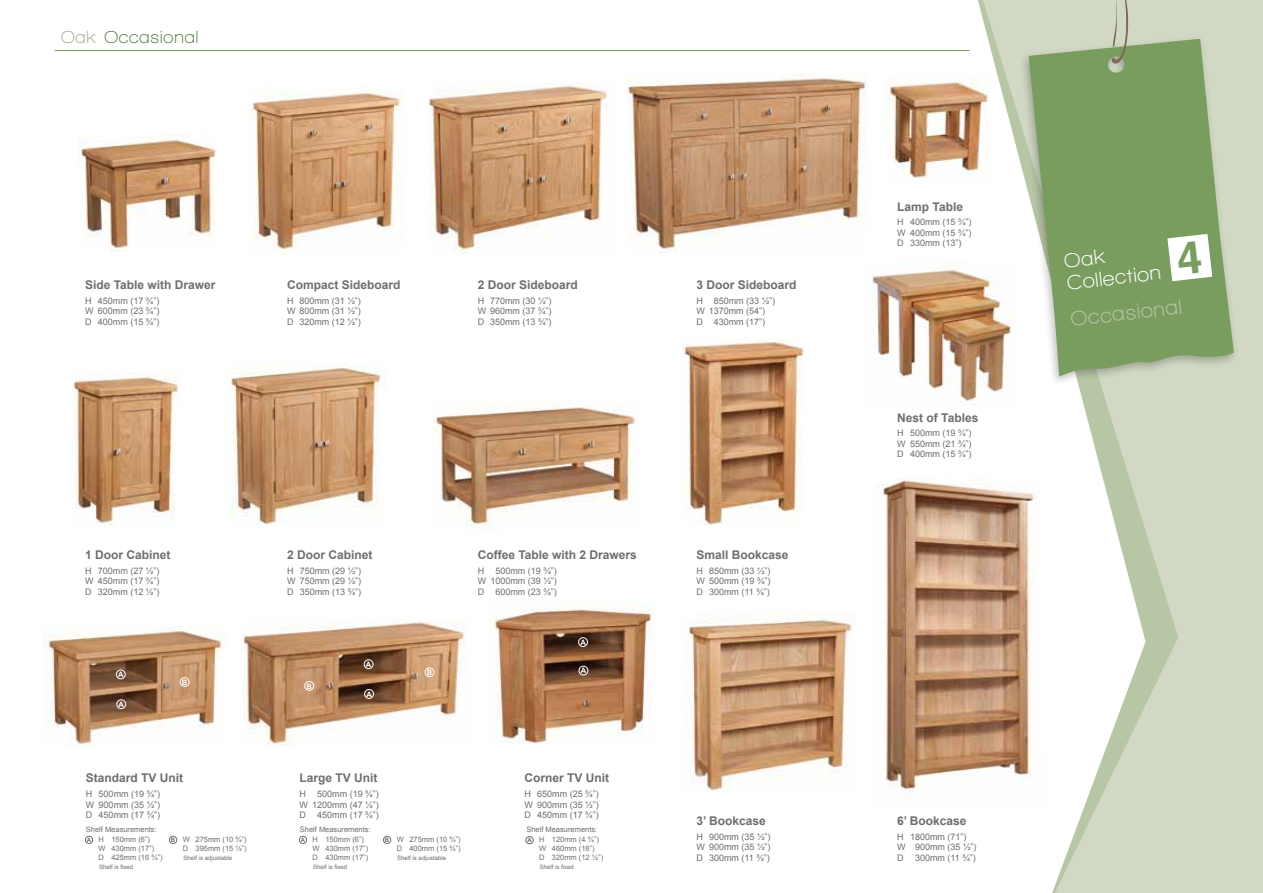
<style>
.page{position:relative;width:1263px;height:893px;background:#fff}
.page>*{position:absolute;margin:0;border:0;box-sizing:border-box;transform-origin:0 0}
.t1{font:700 21.3px "Walkway";color:#b7c6a4}
.t2{font:700 21px/22.4px "Walkway";color:#fff}
.t3{font:700 18px "Walkway";letter-spacing:.05em;color:#62844e}
.t4{font:700 12px "Arial";color:#6d6e71}
.t5{font:9px/10.5px "Arial";color:#6d6e71;text-align:justify}
.t6{font:7.5px/9px "Arial";color:#6d6e71}
.t7{font:700 7.5px "Arial";color:#fff}
.t8{font:6px "Arial";color:#6d6e71}
.s1{color:#a6b496}
.s2{font-family:"Helvetica";font-size:45.15px;color:#789d5f}
.s3{font-weight:700;font-size:6px}
</style>
<div class="page">
<hr style="left:55px;top:50px;width:914px;height:1px;background:#789d5f">
<svg style="left:983px;top:0;width:280px;height:893px;fill:#d1d9c4"></svg>
<img style="left:78px;top:135px;width:138px;height:116px">
<img style="left:248px;top:90px;width:155px;height:163px">
<img style="left:429px;top:83px;width:179px;height:170px">
<img style="left:627px;top:74px;width:240px;height:179px">
<img style="left:683px;top:612px;width:171px;height:180px">
<img style="left:882px;top:477px;width:166px;height:333px">
<img style="left:72px;top:373px;width:107px;height:152px">
<img style="left:228px;top:364px;width:153px;height:161px">
<img style="left:434px;top:407px;width:203px;height:123px">
<img style="left:682px;top:339px;width:121px;height:186px">
<img style="left:44px;top:627px;width:182px;height:119px">
<img style="left:492px;top:606px;width:161px;height:137px">
<img style="left:872px;top:260px;width:144px;height:146px">
<img style="left:887px;top:77px;width:106px;height:107px">
<div style="left:1018px;top:35px;width:221px;height:352px;background:#000;opacity:.25"></div>
<svg style="left:1029px;top:39px;width:205px;height:338px;background:#8caa76"></svg>
<svg style="left:1112px;top:0;width:16px;height:63px"></svg>
<div style="left:117px;top:699px;width:9px;height:10px;border:1px solid #fff;border-radius:50%"></div>
<div style="left:116px;top:670px;width:9px;height:9px;border:1px solid #fff;border-radius:50%"></div>
<div style="left:85px;top:836px;width:8px;height:8px;border:1px solid #6d6e71;border-radius:50%"></div>
<div style="left:169px;top:836px;width:8px;height:8px;border:1px solid #6d6e71;border-radius:50%"></div>
<div style="left:180px;top:677px;width:9px;height:10px;border:1px solid #fff;border-radius:50%"></div>
<div style="left:299px;top:836px;width:8px;height:8px;border:1px solid #6d6e71;border-radius:50%"></div>
<div style="left:383px;top:836px;width:8px;height:8px;border:1px solid #6d6e71;border-radius:50%"></div>
<img style="left:242px;top:619px;width:223px;height:128px">
<div style="left:364px;top:689px;width:10px;height:10px;border:1px solid #fff;border-radius:50%"></div>
<div style="left:364px;top:659px;width:9px;height:10px;border:1px solid #fff;border-radius:50%"></div>
<div style="left:304px;top:681px;width:10px;height:10px;border:1px solid #fff;border-radius:50%"></div>
<div style="left:425px;top:668px;width:9px;height:9px;border:1px solid #fff;border-radius:50%"></div>
<div style="left:526px;top:836px;width:7px;height:8px;border:1px solid #6d6e71;border-radius:50%"></div>
<div style="left:579px;top:666px;width:9px;height:9px;border:1px solid #fff;border-radius:50%"></div>
<div style="left:578px;top:637px;width:10px;height:10px;border:1px solid #fff;border-radius:50%"></div>
<svg style="left:1167px;top:234px;width:45px;height:47px"></svg>
<h3 class="t3" style="left:61px;top:28px;width:139px"><span class="s1">Oak</span> Occasional</h3>
<h3 class="t4" style="left:85px;top:277px;width:132px">Side Table with Drawer</h3>
<p class="t5" style="left:85px;top:296px;width:76px">H 450mm (17 ¾”)<br>W 600mm (23 ¾”)<br>D 400mm (15 ¾”)</p>
<h3 class="t4" style="left:287px;top:277px;width:115px">Compact Sideboard</h3>
<p class="t5" style="left:287px;top:295px;width:75px">H 800mm (31 ½”)<br>W 800mm (31 ½”)<br>D 320mm (12 ½”)</p>
<h3 class="t4" style="left:478px;top:277px;width:102px">2 Door Sideboard</h3>
<p class="t5" style="left:478px;top:295px;width:75px">H 770mm (30 ¼”)<br>W 960mm (37 ¾”)<br>D 350mm (13 ¾”)</p>
<h3 class="t4" style="left:696px;top:277px;width:102px">3 Door Sideboard</h3>
<p class="t5" style="left:696px;top:295px;width:80px;text-align:left">H 850mm (33 ½”)<br>W 1370mm (54”)<br>D 430mm (17”)</p>
<h3 class="t4" style="left:897px;top:198px;width:67px">Lamp Table</h3>
<p class="t5" style="left:897px;top:217px;width:76px">H 400mm (15 ¾”)<br>W 400mm (15 ¾”)<br>D 330mm (13”)</p>
<h2 class="t2" style="left:1063px;top:250px;width:139px;rotate:-7deg">Oak<br>Collection <span class="s2">4</span></h2>
<h1 class="t1" style="left:1070px;top:307px;width:113px;rotate:-6deg">Occasional</h1>
<h3 class="t4" style="left:897px;top:410px;width:83px">Nest of Tables</h3>
<p class="t5" style="left:897px;top:428px;width:76px">H 500mm (19 ¾”)<br>W 550mm (21 ¾”)<br>D 400mm (15 ¾”)</p>
<h3 class="t4" style="left:85px;top:547px;width:87px">1 Door Cabinet</h3>
<p class="t5" style="left:85px;top:566px;width:76px">H 700mm (27 ½”)<br>W 450mm (17 ¾”)<br>D 320mm (12 ½”)</p>
<h3 class="t4" style="left:287px;top:547px;width:87px">2 Door Cabinet</h3>
<p class="t5" style="left:287px;top:566px;width:76px">H 750mm (29 ½”)<br>W 750mm (29 ½”)<br>D 350mm (13 ¾”)</p>
<h3 class="t4" style="left:478px;top:547px;width:161px">Coffee Table with 2 Drawers</h3>
<p class="t5" style="left:478px;top:566px;width:8px">H</p>
<p class="t5" style="left:478px;top:566px;width:81px;text-indent:18px">500mm (19 ¾”)<br>W 1000mm (39 ½”)<br>D</p>
<p class="t5" style="left:495px;top:587px;width:63px">600mm (23 ¾”)</p>
<h3 class="t4" style="left:696px;top:547px;width:94px">Small Bookcase</h3>
<p class="t5" style="left:696px;top:566px;width:76px">H 850mm (33 ½”)<br>W 500mm (19 ¾”)<br>D 300mm (11 ¾”)</p>
<p class="t7" style="left:580px;top:637px;width:7px">A</p>
<p class="t7" style="left:118px;top:669px;width:7px">A</p>
<p class="t7" style="left:366px;top:659px;width:7px">A</p>
<p class="t7" style="left:427px;top:667px;width:7px">B</p>
<p class="t7" style="left:581px;top:666px;width:7px">A</p>
<p class="t7" style="left:182px;top:677px;width:7px">B</p>
<p class="t7" style="left:306px;top:681px;width:7px">B</p>
<p class="t7" style="left:366px;top:689px;width:7px">A</p>
<p class="t7" style="left:119px;top:699px;width:7px">A</p>
<h3 class="t4" style="left:86px;top:770px;width:99px">Standard TV Unit</h3>
<p class="t5" style="left:86px;top:789px;width:76px">H 500mm (19 ¾”)<br>W 900mm (35 ½”)<br>D 450mm (17 ¾”)</p>
<p class="t6" style="left:86px;top:824px;width:72px;line-height:10.2px">Shelf Measurements:<br><span class="s3">A</span> H 150mm (6”)</p>
<p class="t6" style="left:99px;top:844px;width:66px">W 430mm (17”)<br>D 425mm (16 ¾”)</p>
<p class="t8" style="left:99px;top:863px;width:36px">Shelf is fixed</p>
<p class="t6" style="left:171px;top:835px;width:77px;text-align:right"><span class="s3">B</span> W 275mm (10 ¾”)<br>D 395mm (15 ½”)</p>
<p class="t8" style="left:183px;top:854px;width:50px">Shelf is adjustable</p>
<h3 class="t4" style="left:299px;top:770px;width:80px">Large TV Unit</h3>
<p class="t5" style="left:299px;top:789px;width:8px">H</p>
<p class="t5" style="left:299px;top:789px;width:81px;text-indent:18px">500mm (19 ¾”)<br>W 1200mm (47 ¼”)<br>D</p>
<p class="t5" style="left:317px;top:810px;width:63px">450mm (17 ¾”)</p>
<p class="t6" style="left:300px;top:824px;width:72px;line-height:10.2px">Shelf Measurements:<br><span class="s3">A</span> H 150mm (6”)</p>
<p class="t6" style="left:313px;top:844px;width:57px">W 430mm (17”)<br>D 430mm (17”)</p>
<p class="t8" style="left:313px;top:863px;width:36px">Shelf is fixed</p>
<p class="t6" style="left:385px;top:835px;width:77px;text-align:right"><span class="s3">B</span> W 275mm (10 ¾”)<br>D 400mm (15 ¾”)</p>
<p class="t8" style="left:397px;top:854px;width:50px">Shelf is adjustable</p>
<h3 class="t4" style="left:524px;top:770px;width:86px">Corner TV Unit</h3>
<p class="t5" style="left:524px;top:789px;width:76px">H 650mm (25 ¾”)<br>W 900mm (35 ½”)<br>D 450mm (17 ¾”)</p>
<p class="t6" style="left:526px;top:824px;width:74px;line-height:10.2px">Shelf Measurements:<br><span class="s3">A</span> H 120mm (4 ¾”)</p>
<p class="t6" style="left:539px;top:844px;width:66px">W 460mm (18”)<br>D 320mm (12 ½”)</p>
<p class="t8" style="left:540px;top:863px;width:36px">Shelf is fixed</p>
<h3 class="t4" style="left:696px;top:813px;width:71px">3’ Bookcase</h3>
<p class="t5" style="left:696px;top:831px;width:76px">H 900mm (35 ½”)<br>W 900mm (35 ½”)<br>D 300mm (11 ¾”)</p>
<h3 class="t4" style="left:897px;top:813px;width:71px">6’ Bookcase</h3>
<p class="t5" style="left:897px;top:831px;width:81px;text-align:left">H 1800mm (71”)<br>W 900mm (35 ½”)<br>D</p>
<p class="t5" style="left:915px;top:852px;width:62px">300mm (11 ¾”)</p>
</div>
